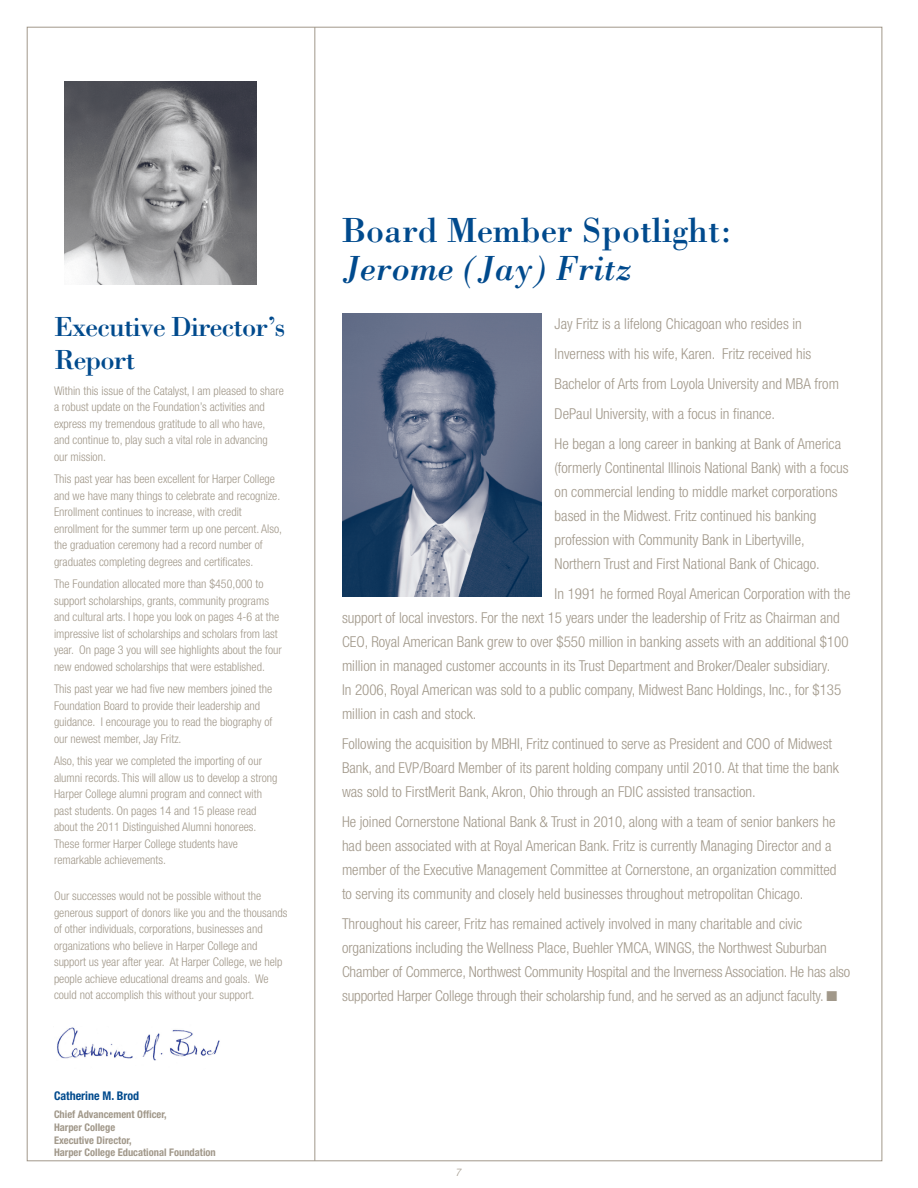
<style>
.page{position:relative;width:918px;height:1188px;background:#fff}
.page>*{position:absolute;margin:0;border:0;box-sizing:border-box;transform-origin:0 0}
.t1{font:36px "Bodoni";color:#004a8d}
.t2{font:italic 36px "Bodoni";color:#004a8d}
.t3{font:28.5px/33px "Bodoni";letter-spacing:-.03em;color:#004a8d}
.t4{font:300 condensed 15px/24px "Helvetica Neue LT Std";color:#a1988a}
.t5{font:300 condensed 12px/16.5px "Helvetica Neue LT Std";color:#a1988a}
.t6{font:700 condensed 12px "Helvetica Neue LT Std";color:#004a8d}
.t7{font:700 condensed 10.5px/12.6px "Helvetica Neue LT Std";color:#a1988a}
.t8{font:italic 300 10.5px "Helvetica Neue LT Std";color:#a1988a}
</style>
<div class="page">
<img style="left:65px;top:81px;width:192px;height:203px">
<img style="left:57px;top:1027px;width:163px;height:34px">
<hr style="left:315px;top:27px;width:1px;height:1134px;background:#a1988a">
<img style="left:342px;top:314px;width:199px;height:283px">
<h2 class="t3" style="left:54px;top:310px;width:233px">Executive Director’s<br>Report</h2>
<p class="t5" style="left:54px;top:382px;width:231px">Within this issue of the Catalyst, I am pleased to share a robust update on the Foundation’s activities and express my tremendous gratitude to all who have, and continue to, play such a vital role in advancing our mission.</p>
<p class="t5" style="left:54px;top:471px;width:230px">This past year has been excellent for Harper College and we have many things to celebrate and recognize.<br>Enrollment continues to increase, with credit enrollment for the summer term up one percent. Also, the graduation ceremony had a record number of graduates completing degrees and certificates.</p>
<p class="t5" style="left:54px;top:576px;width:229px">The Foundation allocated more than $450,000 to support scholarships, grants, community programs and cultural arts. I hope you look on pages 4-6 at the impressive list of scholarships and scholars from last year. On page 3 you will see highlights about the four new endowed scholarships that were established.</p>
<p class="t5" style="left:54px;top:681px;width:220px">This past year we had five new members joined the Foundation Board to provide their leadership and guidance. I encourage you to read the biography of our newest member, Jay Fritz.</p>
<p class="t5" style="left:54px;top:753px;width:225px">Also, this year we completed the importing of our alumni records. This will allow us to develop a strong Harper College alumni program and connect with past students. On pages 14 and 15 please read about the 2011 Distinguished Alumni honorees.<br>These former Harper College students have remarkable achievements.</p>
<p class="t5" style="left:54px;top:888px;width:235px">Our successes would not be possible without the generous support of donors like you and the thousands of other individuals, corporations, businesses and organizations who believe in Harper College and support us year after year. At Harper College, we help people achieve educational dreams and goals. We could not accomplish this without your support.</p>
<p class="t6" style="left:54px;top:1088px;width:87px">Catherine M. Brod</p>
<p class="t7" style="left:54px;top:1108px;width:163px">Chief Advancement Officer,<br>Harper College<br>Executive Director,<br>Harper College Educational Foundation</p>
<h1 class="t1" style="left:342px;top:208px;width:391px">Board Member Spotlight:</h1>
<h1 class="t2" style="left:342px;top:247px;width:291px">Jerome (Jay) Fritz</h1>
<p class="t4" style="left:555px;top:308px;width:288px;line-height:30px">Jay Fritz is a lifelong Chicagoan who resides in Inverness with his wife, Karen. Fritz received his Bachelor of Arts from Loyola University and MBA from DePaul University, with a focus in finance.<br>He began a long career in banking at Bank of America</p>
<p class="t4" style="left:555px;top:455px;width:296px">(formerly Continental Illinois National Bank) with a focus on commercial lending to middle market corporations based in the Midwest. Fritz continued his banking profession with Community Bank in Libertyville, Northern Trust and First National Bank of Chicago.</p>
<p class="t4" style="left:342px;top:581px;width:510px;text-indent:213px">In 1991 he formed Royal American Corporation with the support of local investors. For the next 15 years under the leadership of Fritz as Chairman and CEO, Royal American Bank grew to over $550 million in banking assets with an additional $100 million in managed customer accounts in its Trust Department and Broker/Dealer subsidiary.<br>In 2006, Royal American was sold to a public company, Midwest Banc Holdings, Inc., for $135 million in cash and stock.</p>
<p class="t4" style="left:342px;top:731px;width:499px">Following the acquisition by MBHI, Fritz continued to serve as President and COO of Midwest<br>Bank, and EVP/Board Member of its parent holding company until 2010. At that time the bank was sold to FirstMerit Bank, Akron, Ohio through an FDIC assisted transaction.</p>
<p class="t4" style="left:342px;top:809px;width:496px">He joined Cornerstone National Bank &amp; Trust in 2010, along with a team of senior bankers he had been associated with at Royal American Bank. Fritz is currently Managing Director and a member of the Executive Management Committee at Cornerstone, an organization committed to serving its community and closely held businesses throughout metropolitan Chicago.</p>
<p class="t4" style="left:342px;top:911px;width:510px">Throughout his career, Fritz has remained actively involved in many charitable and civic organizations including the Wellness Place, Buehler YMCA, WINGS, the Northwest Suburban Chamber of Commerce, Northwest Community Hospital and the Inverness Association. He has also supported Harper College through their scholarship fund, and he served as an adjunct faculty. ■</p>
<p class="t8" style="left:456px;top:1166px;width:7px">7</p>
</div>
